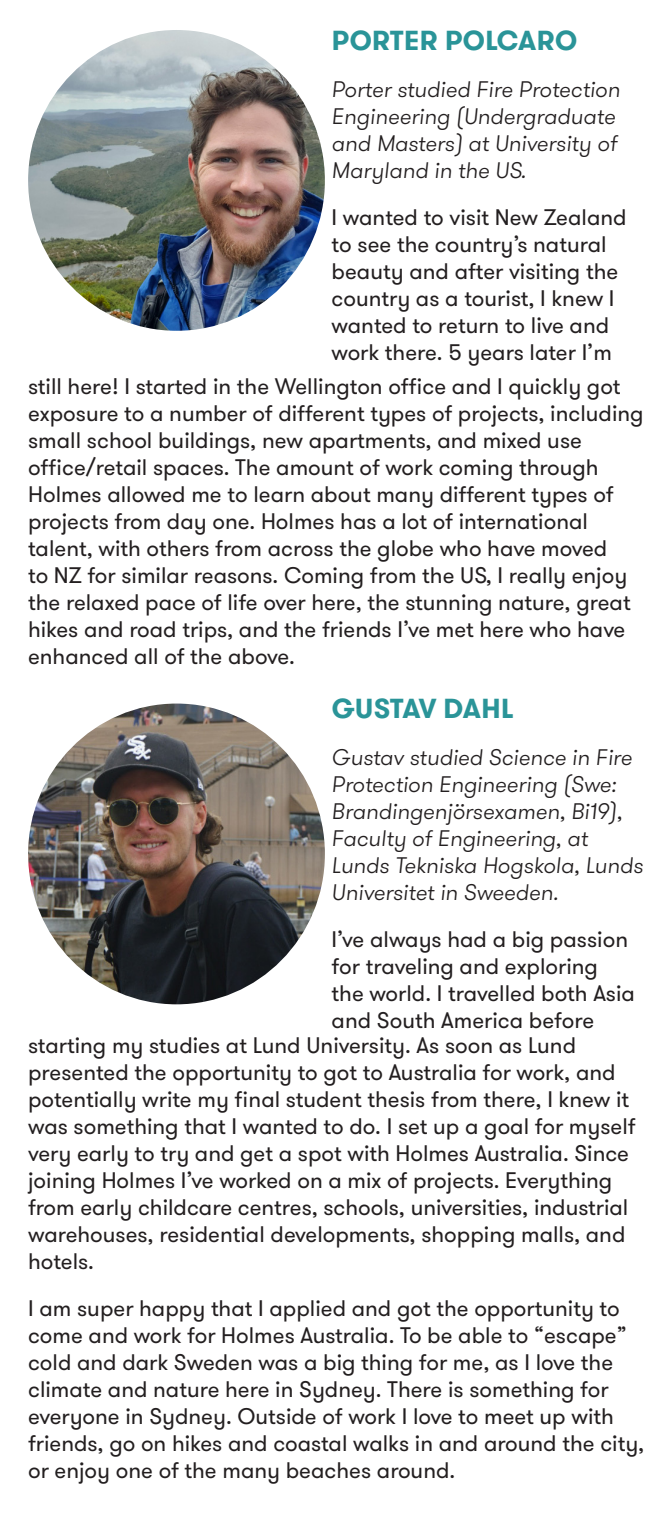
<style>
.page{position:relative;width:662px;height:1530px;background:#fff}
.page>*{position:absolute;margin:0;border:0;box-sizing:border-box;transform-origin:0 0}
.t1{font:700 27.5px "GT Walsheim Pro";letter-spacing:.015em;color:#2a9498}
.t2{font:22.5px/27px "GT Walsheim Pro";color:#231f20}
.t3{font:italic 300 22.5px/27px "GT Walsheim Pro";color:#231f20}
</style>
<div class="page">
<img style="left:28px;top:704px;width:297px;height:300px">
<img style="left:28px;top:30px;width:297px;height:301px">
<p class="t1" style="left:332px;top:23px;width:247px">PORTER POLCARO</p>
<p class="t3" style="left:331px;top:76px;width:290px">Porter studied Fire Protection<br>Engineering (Undergraduate and Masters) at University of<br>Maryland in the US.</p>
<p class="t2" style="left:331px;top:204px;width:296px">I wanted to visit New Zealand to see the country’s natural beauty and after visiting the country as a tourist, I knew I wanted to return to live and work there. 5 years later I’m</p>
<p class="t2" style="left:28px;top:373px;width:617px">still here! I started in the Wellington office and I quickly got exposure to a number of different types of projects, including small school buildings, new apartments, and mixed use office/retail spaces. The amount of work coming through Holmes allowed me to learn about many different types of projects from day one. Holmes has a lot of international talent, with others from across the globe who have moved<br>to NZ for similar reasons. Coming from the US, I really enjoy the relaxed pace of life over here, the stunning nature, great hikes and road trips, and the friends I’ve met here who have enhanced all of the above.</p>
<p class="t1" style="left:332px;top:691px;width:183px">GUSTAV DAHL</p>
<p class="t3" style="left:331px;top:745px;width:313px">Gustav studied Science in Fire<br>Protection Engineering (Swe:<br>Brandingenjörsexamen, Bi19),<br>Faculty of Engineering, at<br>Lunds Tekniska Hogskola, Lunds<br>Universitet in Sweeden.</p>
<p class="t2" style="left:331px;top:927px;width:305px">I’ve always had a big passion for traveling and exploring the world. I travelled both Asia and South America before</p>
<p class="t2" style="left:28px;top:1032px;width:609px">starting my studies at Lund University. As soon as Lund presented the opportunity to got to Australia for work, and potentially write my fi nal student thesis from there, I knew it was something that I wanted to do. I set up a goal for myself very early to try and get a spot with Holmes Australia. Since joining Holmes I’ve worked on a mix of projects. Everything from early childcare centres, schools, universities, industrial warehouses, residential developments, shopping malls, and hotels.</p>
<p class="t2" style="left:28px;top:1295px;width:617px">I am super happy that I applied and got the opportunity to come and work for Holmes Australia. To be able to “escape” cold and dark Sweden was a big thing for me, as I love the climate and nature here in Sydney. There is something for everyone in Sydney. Outside of work I love to meet up with friends, go on hikes and coastal walks in and around the city, or enjoy one of the many beaches around.</p>
</div>
